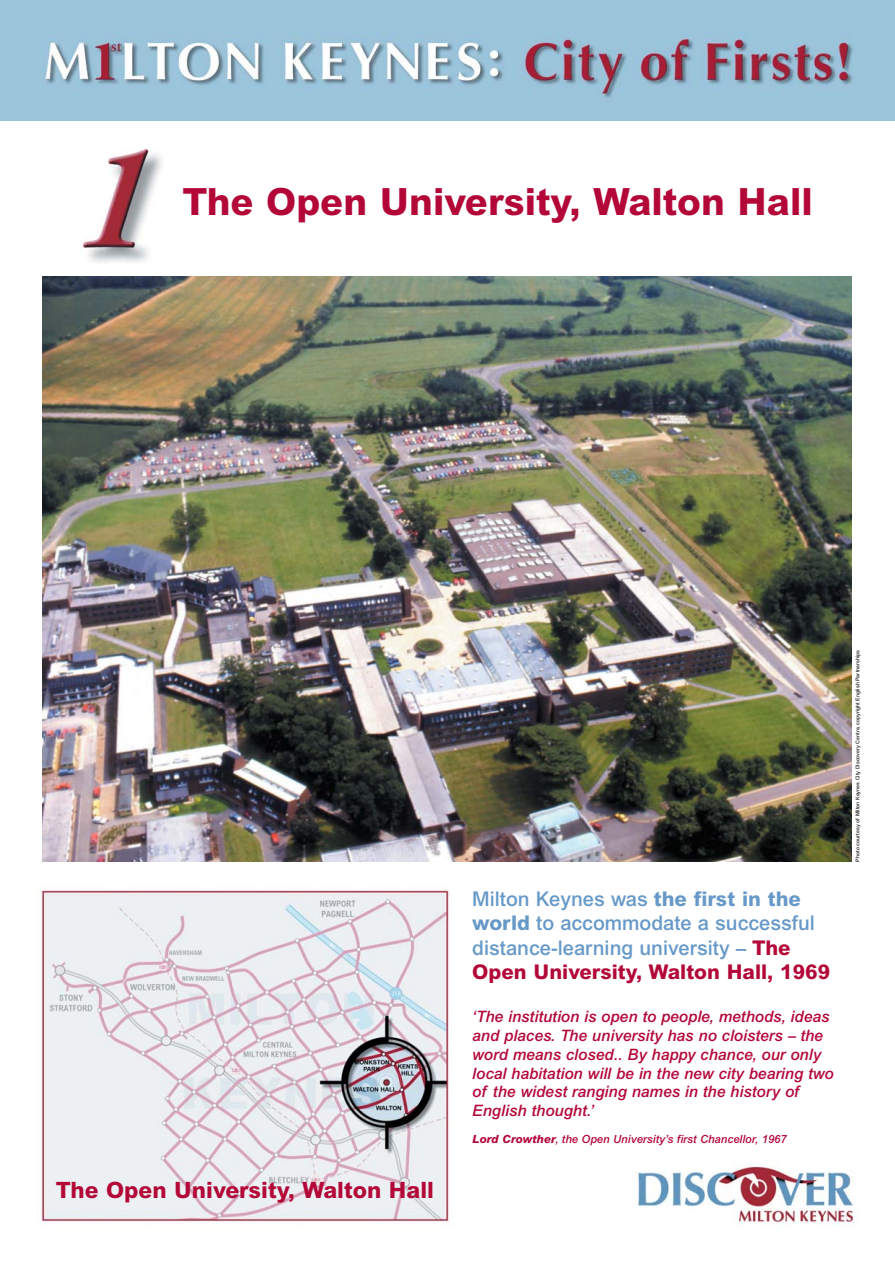
<style>
.page{position:relative;width:895px;height:1265px;background:#fff}
.page>*{position:absolute;margin:0;border:0;box-sizing:border-box;transform-origin:0 0}
.t1{font:800 37.5px "Arial";color:#b30738}
.t2{font:800 22.5px "Arial";color:#b30738}
.t3{font:500 20.25px/24.3px "Arial";color:#6799c8}
.t4{font:italic 500 15.75px/18.9px "Arial";color:#b30738}
.t5{font:italic 500 11.25px "Arial";color:#b30738}
.t6{font:500 5.25px "Arial";color:#231f20}
.s1{font-weight:800}
.s2{font-weight:800;color:#b30738}
</style>
<div class="page">
<img style="left:0;top:0;width:894px;height:1225px">
<h1 class="t1" style="left:182px;top:189px;width:631px">The Open University, Walton Hall</h1>
<h2 class="t2" style="left:56px;top:1182px;width:379px">The Open University, Walton Hall</h2>
<p class="t3" style="left:472px;top:889px;width:359px">Milton Keynes was <span class="s1">the first in the world</span> to accommodate a successful distance-learning university – <span class="s2">The Open University, Walton Hall, 1969</span></p>
<p class="t4" style="left:472px;top:1008px;width:363px">‘The institution is open to people, methods, ideas and places. The university has no cloisters – the word means closed.. By happy chance, our only local habitation will be in the new city bearing two of the widest ranging names in the history of English thought.’</p>
<p class="t5" style="left:472px;top:1135px;width:316px"><span class="s1">Lord Crowther</span>, the Open University’s first Chancellor, 1967</p>
<p class="t6" style="left:855px;top:861px;width:213px;rotate:-90deg">Photo courtesy of Milton Keynes City Discovery Centre, copyright English Partnerships</p>
</div>
